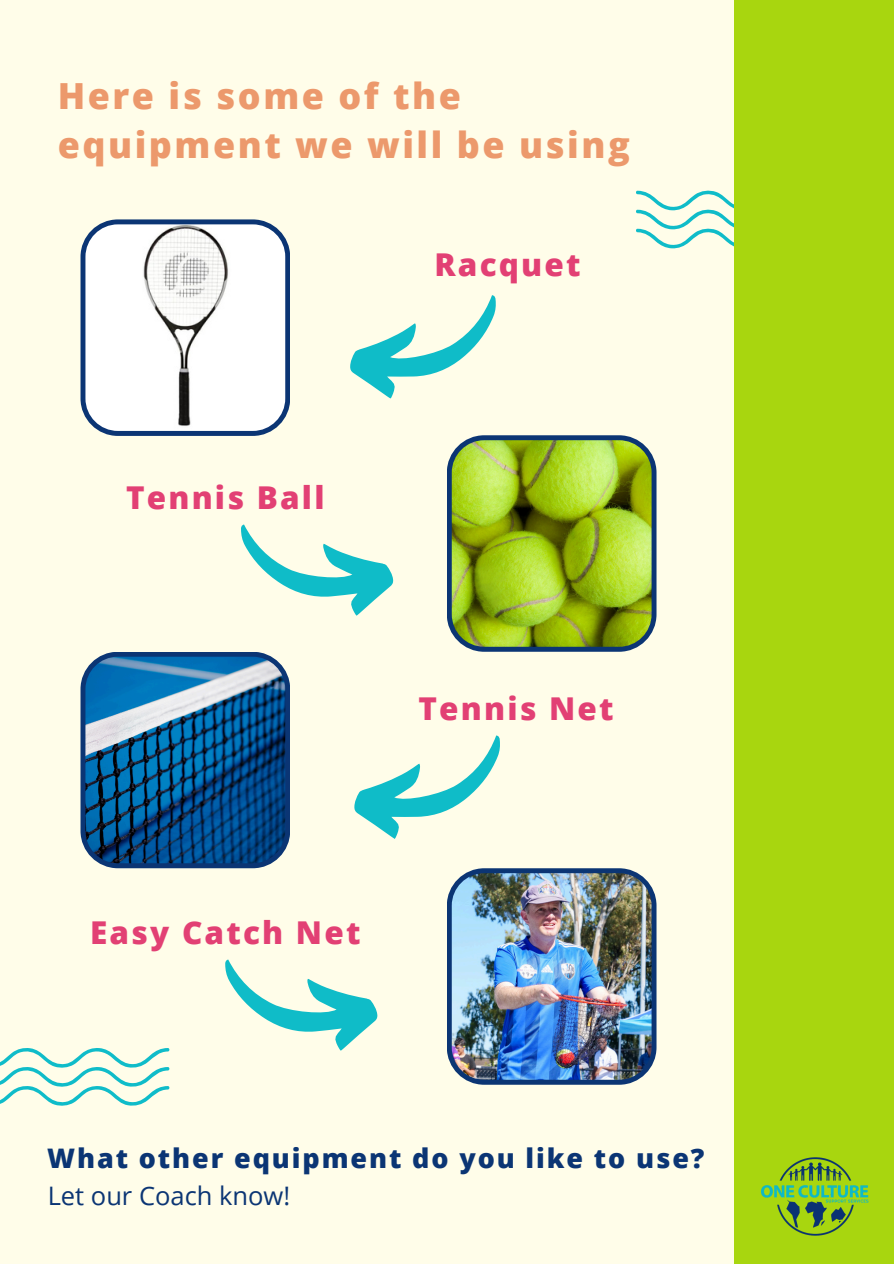
<style>
.page{position:relative;width:894px;height:1264px;background:#fff}
.page>*{position:absolute;margin:0;border:0;box-sizing:border-box;transform-origin:0 0}
.t1{font:800 36px/49.5px "Open Sans";letter-spacing:.07em;color:#ec996c}
.t2{font:800 31.5px "Open Sans";letter-spacing:.07em;color:#e24074}
.t3{font:800 27px "Open Sans";letter-spacing:.07em;color:#0b3574}
.t4{font:25.5px "Open Sans";color:#0b3574}
</style>
<div class="page">
<div style="left:0;top:0;width:893px;height:1263px;background:#fffde9"></div>
<svg style="left:636px;top:190px;width:98px;height:59px"></svg>
<div style="left:734px;top:0;width:159px;height:1263px;background:#a8d60f"></div>
<img style="left:761px;top:1157px;width:108px;height:79px">
<svg style="left:80px;top:219px;width:210px;height:217px;background:#e0e4e8"></svg>
<svg style="left:350px;top:295px;width:146px;height:104px"></svg>
<img style="left:447px;top:868px;width:209px;height:216px">
<svg style="left:80px;top:652px;width:210px;height:216px;background:#256495"></svg>
<img style="left:447px;top:435px;width:209px;height:216px">
<svg style="left:241px;top:524px;width:153px;height:92px"></svg>
<svg style="left:354px;top:735px;width:146px;height:104px"></svg>
<svg style="left:225px;top:959px;width:153px;height:92px"></svg>
<svg style="left:0;top:1048px;width:169px;height:58px"></svg>
<p class="t1" style="left:58px;top:70px;width:573px">Here is some of the equipment we will be using</p>
<p class="t2" style="left:434px;top:243px;width:148px">Racquet</p>
<p class="t2" style="left:126px;top:475px;width:200px">Tennis Ball</p>
<h2 class="t2" style="left:418px;top:686px;width:197px">Tennis Net</h2>
<p class="t2" style="left:90px;top:910px;width:272px">Easy Catch Net</p>
<p class="t3" style="left:47px;top:1139px;width:658px">What other equipment do you like to use?</p>
<h2 class="t4" style="left:48px;top:1178px;width:244px">Let our Coach know!</h2>
</div>
